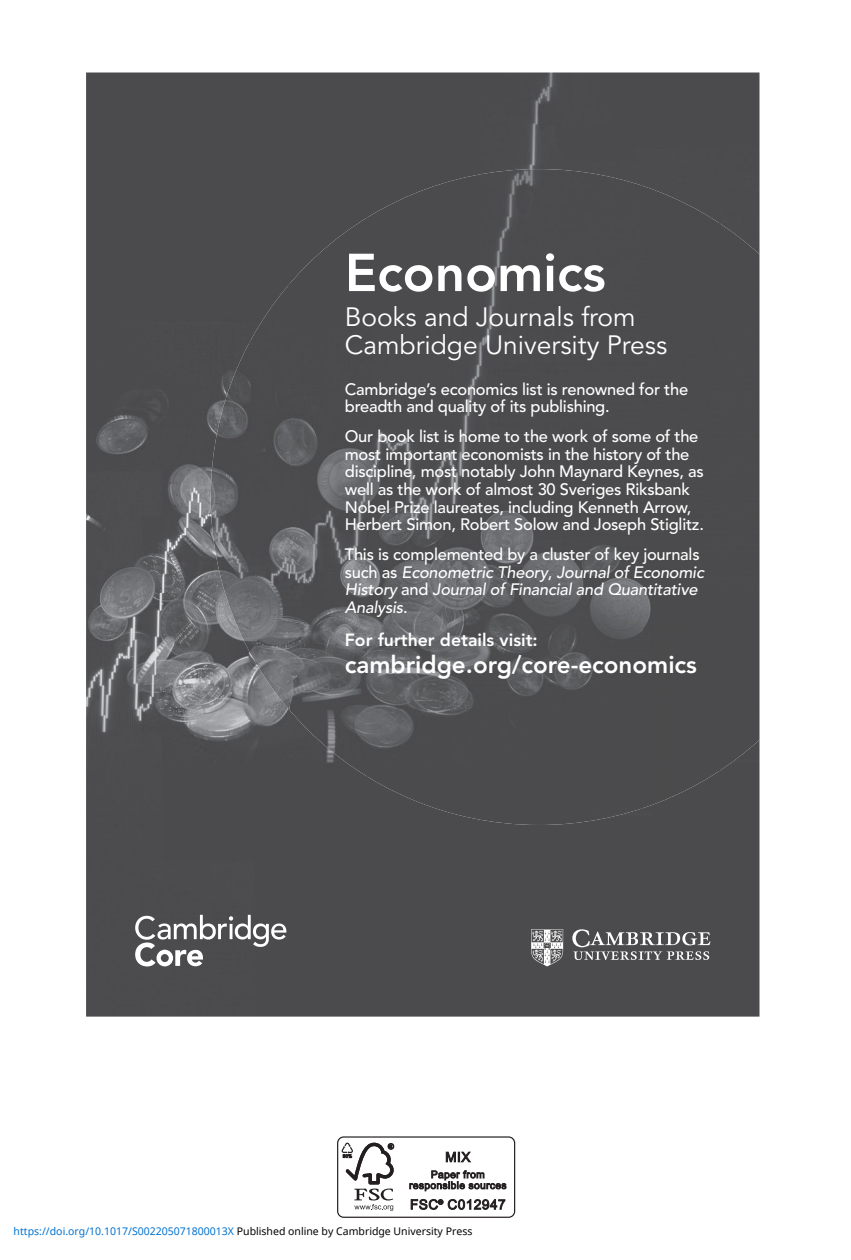
<style>
.page{position:relative;width:851px;height:1260px;background:#fff}
.page>*{position:absolute;margin:0;border:0;box-sizing:border-box;transform-origin:0 0}
.t1{font:800 52.68px "Avenir LT Std";color:#fff}
.t2{font:26.43px/28.5px "Avenir LT Std";color:#fff}
.t3{font:800 24.15px "Avenir LT Std";color:#fff}
.t4{font:800 17.5px "Avenir LT Std";color:#fff}
.t5{font:500 16.45px/17.7px "Avenir LT Std";letter-spacing:-.015em;color:#fff}
.t6{font:italic 500 16.45px/17.7px "Avenir LT Std";letter-spacing:-.015em;color:#fff}
.t7{font:10.5px "Noto Sans";color:#0172cf}
.s1{font-style:normal}
.s2{color:#000}
</style>
<div class="page">
<img style="left:86px;top:73px;width:673px;height:944px">
<img style="left:367px;top:169px;width:353px;height:656px">
<img style="left:289px;top:207px;width:79px;height:580px">
<div style="left:720px;top:207px;width:39px;height:580px;background:#4b4b4d"></div>
<img style="left:250px;top:284px;width:39px;height:426px">
<img style="left:211px;top:341px;width:39px;height:313px">
<svg style="left:531px;top:929px;width:179px;height:37px;background:#767677"></svg>
<svg style="left:135px;top:915px;width:151px;height:51px"></svg>
<div style="left:337px;top:1136px;width:178px;height:82px;border:1px solid #231f20;border-radius:6px"></div>
<svg style="left:341px;top:1143px;width:53px;height:68px"></svg>
<svg style="left:445px;top:1151px;width:26px;height:12px"></svg>
<svg style="left:409px;top:1170px;width:97px;height:21px"></svg>
<svg style="left:410px;top:1199px;width:95px;height:11px"></svg>
<h1 class="t1" style="left:345px;top:247px;width:262px">Economics</h1>
<h2 class="t2" style="left:345px;top:304px;width:324px">Books and Journals from<br>Cambridge University Press</h2>
<p class="t5" style="left:345px;top:381px;width:345px">Cambridge’s economics list is renowned for the breadth and quality of its publishing.</p>
<p class="t5" style="left:345px;top:429px;width:360px">Our book list is home to the work of some of the most important economists in the history of the discipline, most notably John Maynard Keynes, as well as the work of almost 30 Sveriges Riksbank Nobel Prize laureates, including Kenneth Arrow, Herbert Simon, Robert Solow and Joseph Stiglitz.</p>
<p class="t6" style="left:345px;top:546px;width:360px"><span class="s1">This is complemented by a cluster of key journals such as</span> Econometric Theory<span class="s1">,</span> Journal of Economic History <span class="s1">and</span> Journal of Financial and Quantitative Analysis<span class="s1">.</span></p>
<p class="t4" style="left:345px;top:632px;width:194px">For further details visit:</p>
<h3 class="t3" style="left:345px;top:653px;width:354px">cambridge.org/core-economics</h3>
<p class="t7" style="left:14px;top:1224px;width:460px">https://doi.org/10.1017/S002205071800013X <span class="s2">Published online by Cambridge University Press</span></p>
</div>
